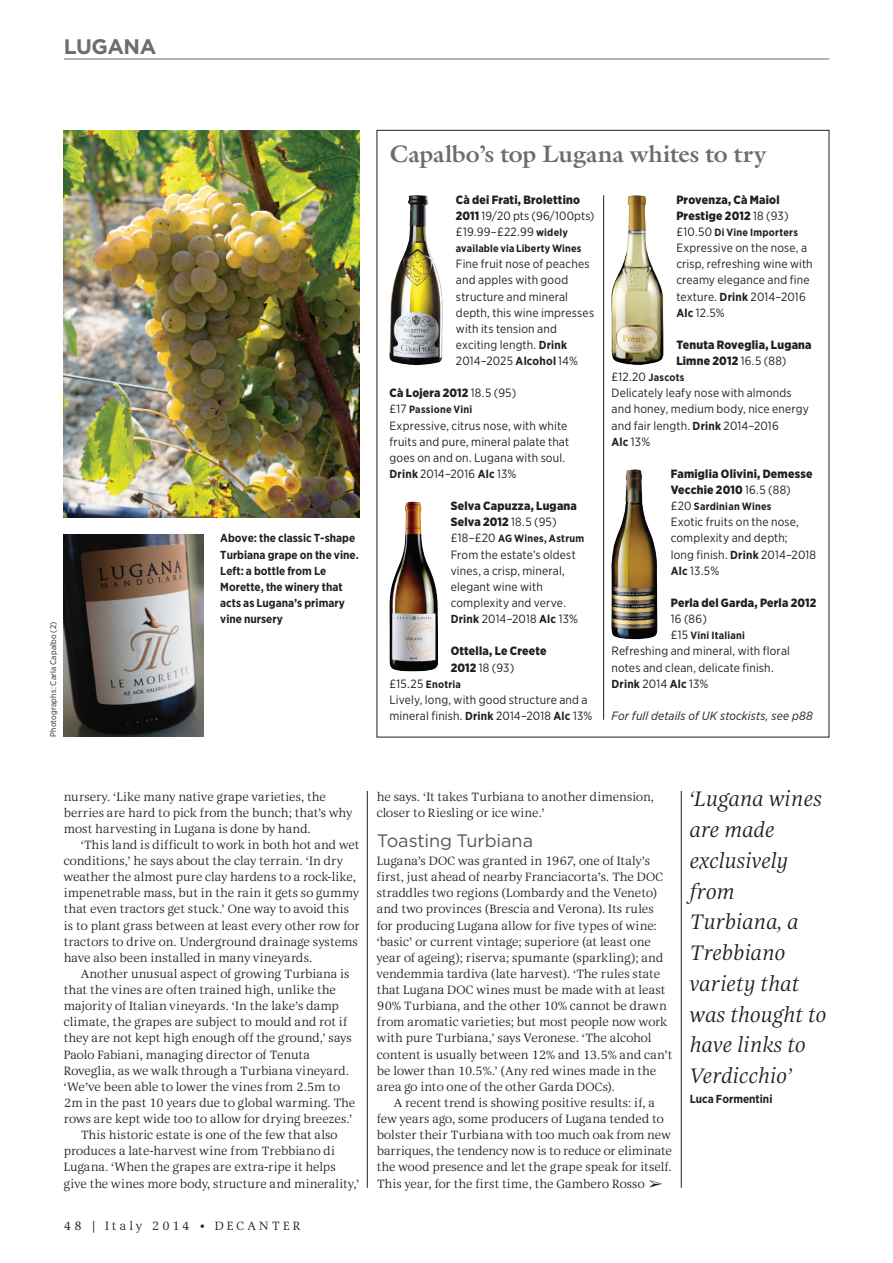
<style>
.page{position:relative;width:893px;height:1263px;background:#fff}
.page>*{position:absolute;margin:0;border:0;box-sizing:border-box;transform-origin:0 0}
._02_heading{font:700 24px "Galliard";color:#6c6d70}
._09_quote{font:italic 21px/30.8px "Alinea Serif";color:#231f20}
.t1{font:700 21px "Gotham";letter-spacing:-.02em;color:#6c6d70}
._06_crosshead{font:18px "Gotham";letter-spacing:-.005em;color:#57585a}
._05_indented_copy{font:12px/16.2px "Alinea Serif Normal";color:#231f20}
._16_wine_description{font:12px/16.2px "Gotham Narrow";letter-spacing:.015em;color:#231f20}
._16_wine_description-2{font:900 12px/16.2px "Gotham Narrow";letter-spacing:.02em;color:#231f20}
.t2{font:italic 12px "Gotham Narrow";letter-spacing:.015em;color:#231f20}
._05_indented_copy-2{font:12px "Alinea Serif Normal";letter-spacing:.26em;color:#231f20}
._07_caption{font:700 11.7px/16.2px "Gotham Narrow";color:#231f20}
._16_wine_description-3{font:700 11.7px "Gotham Narrow";letter-spacing:.02em;color:#231f20}
._10_quote_byeline{font:700 11.7px "Gotham Narrow";color:#231f20}
._16_wine_description-4{font:700 10.5px "Gotham Narrow";letter-spacing:.025em;color:#231f20}
._17_picture_credit{font:8.25px "Gotham Narrow";letter-spacing:.025em;color:#231f20}
.s1{font-weight:900}
.s2{font-weight:700;font-size:10.5px}
.s3{font-weight:700;font-size:11.7px}
.s4{font-weight:400}
.s5{font-weight:400;font-size:12px}
</style>
<div class="page">
<hr style="left:64px;top:59px;width:765px;height:1px;background:#6c6d70">
<img style="left:64px;top:130px;width:296px;height:387px">
<img style="left:64px;top:534px;width:139px;height:203px">
<img style="left:389px;top:195px;width:54px;height:170px">
<img style="left:389px;top:502px;width:49px;height:169px">
<img style="left:611px;top:195px;width:53px;height:170px">
<img style="left:611px;top:469px;width:47px;height:170px">
<hr style="left:603px;top:195px;width:1px;height:525px;background:#231f20">
<hr style="left:367px;top:791px;width:1px;height:397px;background:#231f20">
<hr style="left:681px;top:791px;width:1px;height:397px;background:#231f20">
<p class="t1" style="left:64px;top:34px;width:94px">LUGANA</p>
<p class="_17_picture_credit" style="left:48px;top:737px;width:117px;rotate:-90deg">Photographs: Carla Capalbo (2)</p>
<p class="_07_caption" style="left:220px;top:530px;width:140px">Above: the classic T-shape<br>Turbiana grape on the vine.</p>
<p class="_07_caption" style="left:220px;top:562px;width:126px">Left: a bottle from Le<br>Morette, the winery that acts as Lugana’s primary vine nursery</p>
<p class="_02_heading" style="left:390px;top:138px;width:378px">Capalbo’s top Lugana whites to try</p>
<p class="_16_wine_description" style="left:456px;top:191px;width:140px"><span class="s1">Cà dei Frati, Brolettino<br>2011</span> 19/20 pts (96/100pts) £19.99–£22.99 <span class="s2">widely</span></p>
<p class="_16_wine_description-4" style="left:456px;top:242px;width:127px">available via Liberty Wines</p>
<p class="_16_wine_description" style="left:456px;top:256px;width:140px">Fine fruit nose of peaches and apples with good structure and mineral depth, this wine impresses with its tension and exciting length. <span class="s3">Drink<br></span>2014–2025 <span class="s3">Alcohol</span> 14%</p>
<p class="_16_wine_description-2" style="left:389px;top:385px;width:128px">Cà Lojera 2012 <span class="s4">18.5 (95)</span></p>
<p class="_16_wine_description-4" style="left:389px;top:403px;width:84px"><span class="s5">£17</span> Passione Vini</p>
<p class="_16_wine_description" style="left:389px;top:417px;width:181px">Expressive, citrus nose, with white fruits and pure, mineral palate that goes on and on. Lugana with soul.<br><span class="s3">Drink</span> 2014–2016 <span class="s3">Alc</span> 13%</p>
<p class="_16_wine_description-2" style="left:451px;top:498px;width:128px">Selva Capuzza, Lugana<br>Selva 2012 <span class="s4">18.5 (95)</span></p>
<p class="_16_wine_description-4" style="left:451px;top:532px;width:135px"><span class="s5">£18–£20</span> AG Wines, Astrum</p>
<p class="_16_wine_description" style="left:451px;top:546px;width:129px">From the estate’s oldest vines, a crisp, mineral, elegant wine with complexity and verve.<br><span class="s3">Drink</span> 2014–2018 <span class="s3">Alc</span> 13%</p>
<p class="_16_wine_description-2" style="left:451px;top:643px;width:97px">Ottella, Le Creete<br>2012 <span class="s4">18 (93)</span></p>
<p class="_16_wine_description-4" style="left:389px;top:677px;width:73px"><span class="s5">£15.25</span> Enotria</p>
<p class="_16_wine_description" style="left:389px;top:691px;width:204px">Lively, long, with good structure and a mineral finish. <span class="s3">Drink</span> 2014–2018 <span class="s3">Alc</span> 13%</p>
<p class="_16_wine_description-2" style="left:676px;top:191px;width:114px">Provenza, Cà Maiol<br>Prestige 2012 <span class="s4">18 (93)</span></p>
<p class="_16_wine_description-4" style="left:676px;top:226px;width:123px"><span class="s5">£10.50</span> Di Vine Importers</p>
<p class="_16_wine_description" style="left:676px;top:240px;width:138px">Expressive on the nose, a crisp, refreshing wine with creamy elegance and fine texture. <span class="s3">Drink</span> 2014–2016<br><span class="s3">Alc</span> 12.5%</p>
<p class="_16_wine_description-2" style="left:676px;top:337px;width:137px">Tenuta Roveglia, Lugana<br>Limne 2012 <span class="s4">16.5 (88)</span></p>
<p class="_16_wine_description-4" style="left:611px;top:371px;width:74px"><span class="s5">£12.20</span> Jascots</p>
<p class="_16_wine_description" style="left:611px;top:385px;width:199px">Delicately leafy nose with almonds and honey, medium body, nice energy and fair length. <span class="s3">Drink</span> 2014–2016</p>
<p class="_16_wine_description-3" style="left:611px;top:434px;width:40px">Alc <span class="s5">13%</span></p>
<p class="_16_wine_description-2" style="left:671px;top:466px;width:143px">Famiglia Olivini, Demesse<br>Vecchie 2010 <span class="s4">16.5 (88)</span></p>
<p class="_16_wine_description-4" style="left:671px;top:500px;width:102px"><span class="s5">£20</span> Sardinian Wines</p>
<p class="_16_wine_description" style="left:671px;top:514px;width:147px">Exotic fruits on the nose, complexity and depth;<br>long finish. <span class="s3">Drink</span> 2014–2018<br><span class="s3">Alc</span> 13.5%</p>
<p class="_16_wine_description-2" style="left:671px;top:595px;width:147px">Perla del Garda, Perla 2012<br><span class="s4">16 (86)</span></p>
<p class="_16_wine_description-4" style="left:671px;top:629px;width:76px"><span class="s5">£15</span> Vini Italiani</p>
<p class="_16_wine_description" style="left:611px;top:643px;width:180px">Refreshing and mineral, with floral notes and clean, delicate finish.</p>
<p class="_16_wine_description-3" style="left:611px;top:676px;width:98px">Drink <span class="s5">2014</span> Alc <span class="s5">13%</span></p>
<p class="t2" style="left:611px;top:708px;width:203px">For full details of UK stockists, see p88</p>
<p class="_05_indented_copy" style="left:64px;top:788px;width:290px">nursery. ‘Like many native grape varieties, the berries are hard to pick from the bunch; that’s why most harvesting in Lugana is done by hand.</p>
<p class="_05_indented_copy" style="left:64px;top:837px;width:297px;text-indent:17px">‘This land is difficult to work in both hot and wet conditions,’ he says about the clay terrain. ‘In dry weather the almost pure clay hardens to a rock-like, impenetrable mass, but in the rain it gets so gummy that even tractors get stuck.’ One way to avoid this is to plant grass between at least every other row for tractors to drive on. Underground drainage systems have also been installed in many vineyards.</p>
<p class="_05_indented_copy" style="left:64px;top:966px;width:293px;text-indent:17px">Another unusual aspect of growing Turbiana is that the vines are often trained high, unlike the majority of Italian vineyards. ‘In the lake’s damp climate, the grapes are subject to mould and rot if they are not kept high enough off the ground,’ says Paolo Fabiani, managing director of Tenuta Roveglia, as we walk through a Turbiana vineyard. ‘We’ve been able to lower the vines from 2.5m to 2m in the past 10 years due to global warming. The rows are kept wide too to allow for drying breezes.’</p>
<p class="_05_indented_copy" style="left:64px;top:1127px;width:297px;text-indent:17px">This historic estate is one of the few that also produces a late-harvest wine from Trebbiano di Lugana. ‘When the grapes are extra-ripe it helps give the wines more body, structure and minerality,’</p>
<p class="_05_indented_copy-2" style="left:64px;top:1218px;width:238px">48 | Italy 2014 • DECANTER</p>
<p class="_05_indented_copy" style="left:377px;top:788px;width:279px">he says. ‘It takes Turbiana to another dimension, closer to Riesling or ice wine.’</p>
<p class="_06_crosshead" style="left:377px;top:830px;width:158px">Toasting Turbiana</p>
<p class="_05_indented_copy" style="left:377px;top:853px;width:297px">Lugana’s DOC was granted in 1967, one of Italy’s first, just ahead of nearby Franciacorta’s. The DOC straddles two regions (Lombardy and the Veneto) and two provinces (Brescia and Verona). Its rules for producing Lugana allow for five types of wine: ‘basic’ or current vintage; superiore (at least one year of ageing); riserva; spumante (sparkling); and vendemmia tardiva (late harvest). ‘The rules state that Lugana DOC wines must be made with at least 90% Turbiana, and the other 10% cannot be drawn from aromatic varieties; but most people now work with pure Turbiana,’ says Veronese. ‘The alcohol content is usually between 12% and 13.5% and can’t be lower than 10.5%.’ (Any red wines made in the area go into one of the other Garda DOCs).</p>
<p class="_05_indented_copy" style="left:377px;top:1095px;width:297px;text-indent:17px">A recent trend is showing positive results: if, a few years ago, some producers of Lugana tended to bolster their Turbiana with too much oak from new barriques, the tendency now is to reduce or eliminate the wood presence and let the grape speak for itself.<br>This year, for the first time, the Gambero Rosso</p>
<p class="_09_quote" style="left:690px;top:784px;width:138px">‘Lugana wines are made exclusively from<br>Turbiana, a<br>Trebbiano variety that was thought to have links to<br>Verdicchio’</p>
<p class="_10_quote_byeline" style="left:690px;top:1091px;width:84px">Luca Formentini</p>
</div>
